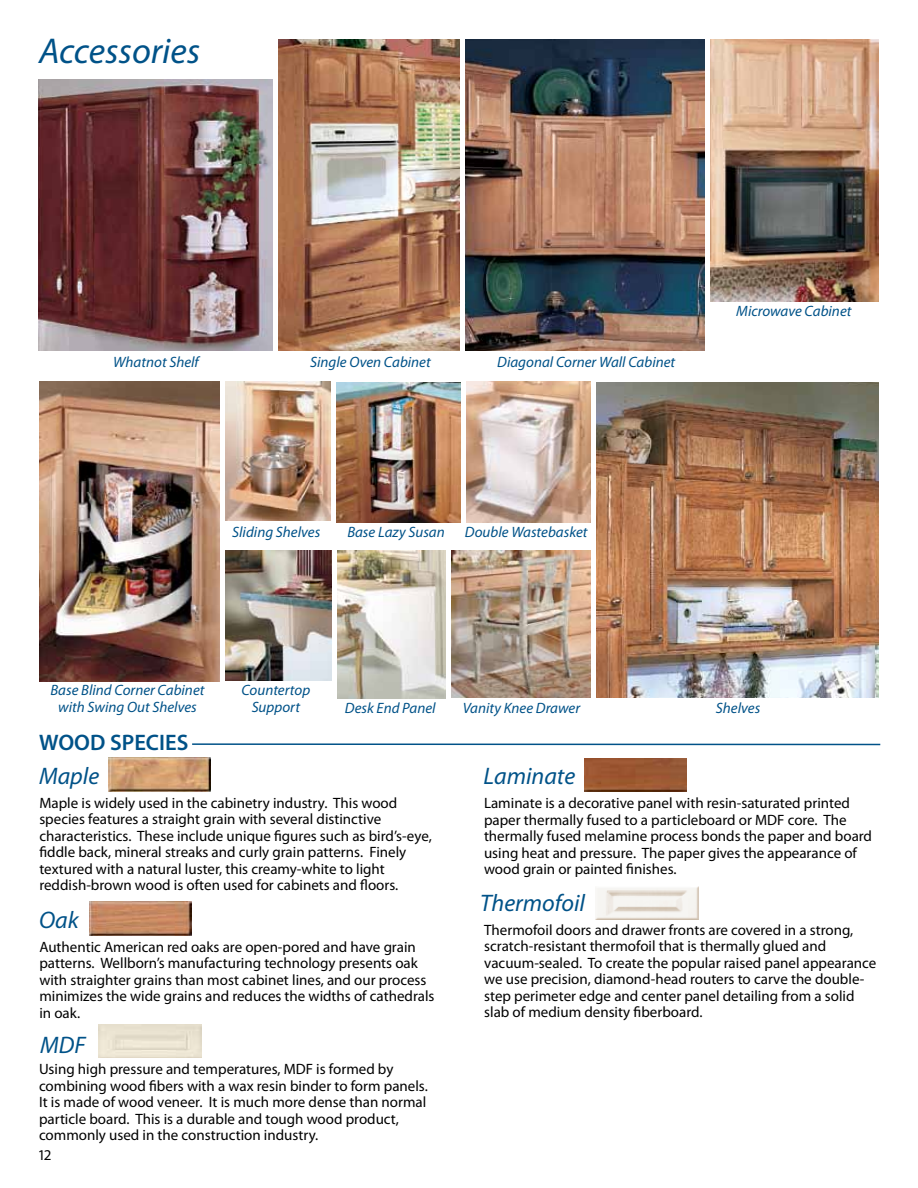
<style>
.page{position:relative;width:918px;height:1188px;background:#fff}
.page>*{position:absolute;margin:0;border:0;box-sizing:border-box;transform-origin:0 0}
.t1{font:italic 36px "Myriad Pro";color:#005288}
.t2{font:italic 24px "Myriad Pro";color:#005288}
.t3{font:600 22.5px "Myriad Pro";color:#005288}
.t4{font:15px/16.5px "Myriad Pro";color:#000}
.t5{font:italic 15px/16.5px "Myriad Pro";color:#005288;text-align:center}
</style>
<div class="page">
<img style="left:40px;top:382px;width:179px;height:299px">
<img style="left:225px;top:382px;width:105px;height:139px">
<img style="left:336px;top:383px;width:124px;height:139px">
<img style="left:338px;top:550px;width:107px;height:148px">
<img style="left:225px;top:550px;width:106px;height:131px">
<img style="left:466px;top:382px;width:124px;height:140px">
<img style="left:597px;top:382px;width:282px;height:315px">
<img style="left:39px;top:79px;width:234px;height:272px">
<img style="left:711px;top:39px;width:168px;height:262px">
<img style="left:466px;top:39px;width:238px;height:312px">
<img style="left:279px;top:39px;width:181px;height:312px">
<img style="left:452px;top:550px;width:139px;height:148px">
<hr style="left:192px;top:743px;width:688px;height:2px;background:#005288">
<img style="left:108px;top:758px;width:103px;height:33px">
<img style="left:89px;top:902px;width:103px;height:33px">
<img style="left:98px;top:1025px;width:103px;height:33px">
<img style="left:584px;top:758px;width:103px;height:33px">
<img style="left:596px;top:887px;width:102px;height:32px">
<h1 class="t1" style="left:39px;top:29px;width:163px">Accessories</h1>
<p class="t5" style="left:113px;top:353px;width:87px">Whatnot Shelf</p>
<p class="t5" style="left:497px;top:353px;width:180px">Diagonal Corner Wall Cabinet</p>
<p class="t5" style="left:310px;top:353px;width:122px">Single Oven Cabinet</p>
<p class="t5" style="left:736px;top:303px;width:117px">Microwave Cabinet</p>
<p class="t5" style="left:232px;top:524px;width:90px">Sliding Shelves</p>
<p class="t5" style="left:347px;top:524px;width:99px">Base Lazy Susan</p>
<p class="t5" style="left:465px;top:524px;width:124px">Double Wastebasket</p>
<p class="t5" style="left:51px;top:682px;width:155px">Base Blind Corner Cabinet with Swing Out Shelves</p>
<h3 class="t3" style="left:39px;top:728px;width:151px">WOOD SPECIES</h3>
<h2 class="t2" style="left:39px;top:761px;width:62px">Maple</h2>
<p class="t5" style="left:241px;top:682px;width:70px">Countertop<br>Support</p>
<p class="t5" style="left:345px;top:700px;width:92px">Desk End Panel</p>
<p class="t5" style="left:463px;top:699px;width:119px">Vanity Knee Drawer</p>
<h2 class="t2" style="left:484px;top:761px;width:93px">Laminate</h2>
<p class="t5" style="left:716px;top:699px;width:46px">Shelves</p>
<p class="t4" style="left:39px;top:794px;width:394px">Maple is widely used in the cabinetry industry. This wood species features a straight grain with several distinctive characteristics. These include unique figures such as bird’s-eye, fiddle back, mineral streaks and curly grain patterns. Finely textured with a natural luster, this creamy-white to light reddish-brown wood is often used for cabinets and floors.</p>
<h2 class="t2" style="left:39px;top:905px;width:41px">Oak</h2>
<p class="t4" style="left:39px;top:938px;width:397px">Authentic American red oaks are open-pored and have grain patterns. Wellborn’s manufacturing technology presents oak with straighter grains than most cabinet lines, and our process minimizes the wide grains and reduces the widths of cathedrals in oak.</p>
<h2 class="t2" style="left:40px;top:1030px;width:47px">MDF</h2>
<p class="t4" style="left:39px;top:1060px;width:390px">Using high pressure and temperatures, MDF is formed by combining wood fibers with a wax resin binder to form panels.<br>It is made of wood veneer. It is much more dense than normal particle board. This is a durable and tough wood product, commonly used in the construction industry.</p>
<p class="t4" style="left:38px;top:1147px;width:15px">12</p>
<p class="t4" style="left:484px;top:795px;width:390px">Laminate is a decorative panel with resin-saturated printed paper thermally fused to a particleboard or MDF core. The thermally fused melamine process bonds the paper and board using heat and pressure. The paper gives the appearance of wood grain or painted finishes.</p>
<h2 class="t2" style="left:480px;top:888px;width:106px">Thermofoil</h2>
<p class="t4" style="left:484px;top:921px;width:394px">Thermofoil doors and drawer fronts are covered in a strong, scratch-resistant thermofoil that is thermally glued and vacuum-sealed. To create the popular raised panel appearance we use precision, diamond-head routers to carve the double&shy;step perimeter edge and center panel detailing from a solid slab of medium density fiberboard.</p>
</div>
